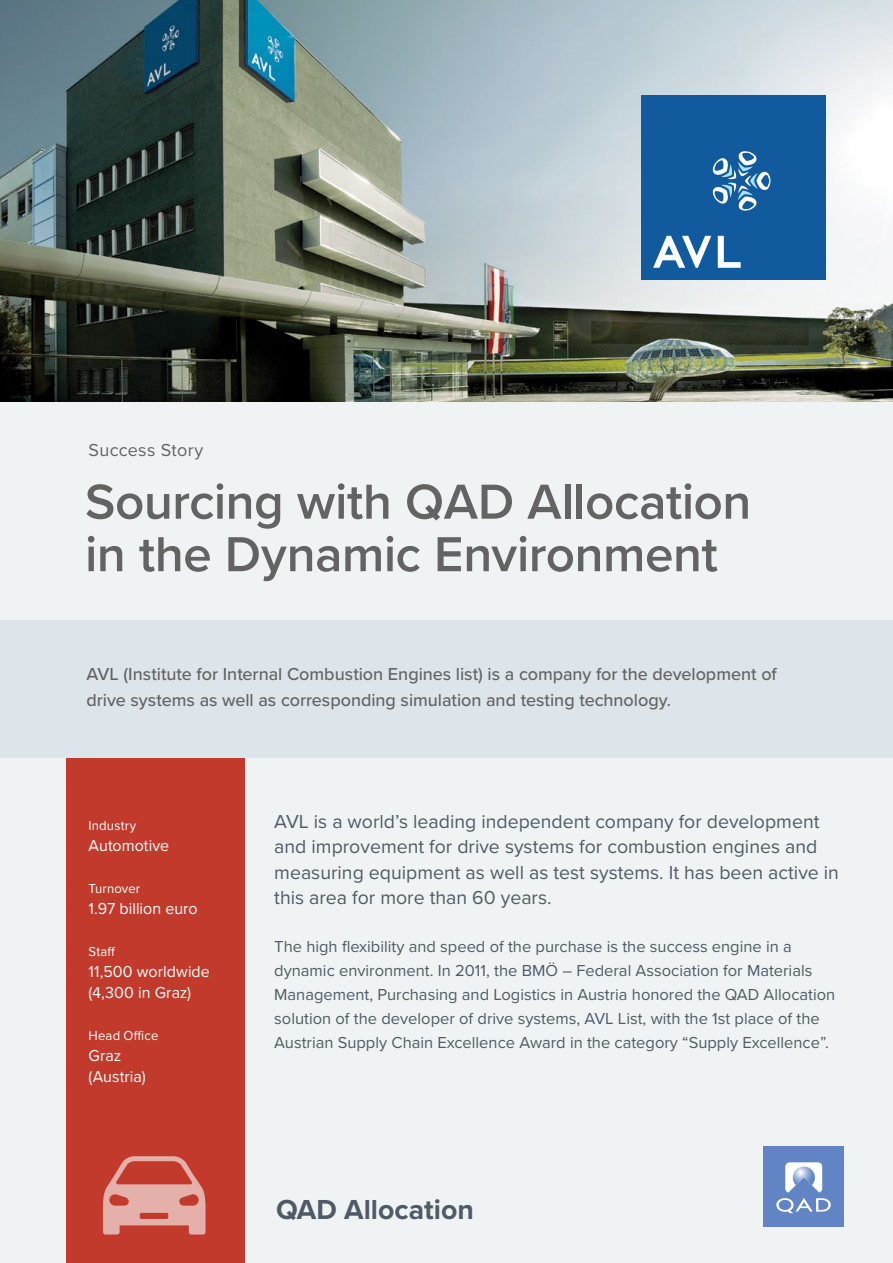
<style>
.page{position:relative;width:893px;height:1263px;background:#f0f3f3}
.page>*{position:absolute;margin:0;border:0;box-sizing:border-box;transform-origin:0 0}
.t1{font:600 51px/52.5px "Proxima Nova";letter-spacing:-.01em;color:#636363}
.BODY{font:700 28.5px "Proxima Nova";color:#4e5b67}
.BODY-2{font:19.5px/25.5px "Proxima Nova";color:#4e5b67}
.t2{font:500 18px/25.5px "Proxima Nova";color:#636363}
.t3{font:18px "Proxima Nova";letter-spacing:.02em;color:#636363}
.BODY-3{font:16.5px/24px "Proxima Nova";color:#4e5b67}
.t4{font:16.5px/21px "Proxima Nova";letter-spacing:.005em;color:#fff}
.t5{font:13.5px "Proxima Nova";letter-spacing:.01em;color:#fff}
</style>
<div class="page">
<div style="left:66px;top:737px;width:178px;height:526px;background:#c13a2b"></div>
<svg style="left:103px;top:1156px;width:103px;height:78px"></svg>
<div style="left:0;top:620px;width:893px;height:137px;background:#dde5eb"></div>
<img style="left:0;top:0;width:893px;height:402px">
<div style="left:641px;top:95px;width:184px;height:185px;background:#125a9e"></div>
<svg style="left:653px;top:236px;width:88px;height:32px"></svg>
<svg style="left:712px;top:151px;width:58px;height:60px"></svg>
<div style="left:763px;top:1146px;width:81px;height:81px;background:#6185c4"></div>
<svg style="left:785px;top:1162px;width:37px;height:30px"></svg>
<svg style="left:776px;top:1198px;width:55px;height:15px"></svg>
<p class="t3" style="left:89px;top:439px;width:116px">Success Story</p>
<p class="t1" style="left:85px;top:474px;width:668px">Sourcing with QAD Allocation in the Dynamic Environment</p>
<p class="t2" style="left:86px;top:661px;width:692px">AVL (Institute for Internal Combustion Engines list) is a company for the development of drive systems as well as corresponding simulation and testing technology.</p>
<p class="t5" style="left:89px;top:818px;width:49px">Industry</p>
<p class="t4" style="left:89px;top:836px;width:82px">Automotive</p>
<p class="t5" style="left:89px;top:881px;width:53px">Turnover</p>
<p class="t4" style="left:89px;top:899px;width:111px">1.97 billion euro</p>
<p class="t5" style="left:89px;top:944px;width:28px">Staff</p>
<p class="t4" style="left:89px;top:962px;width:123px">11,500 worldwide</p>
<p class="t4" style="left:89px;top:983px;width:104px">(4,300 in Graz)</p>
<p class="t5" style="left:89px;top:1028px;width:71px">Head Office</p>
<p class="t4" style="left:89px;top:1046px;width:59px">Graz (Austria)</p>
<p class="BODY-2" style="left:274px;top:809px;width:566px">AVL is a world’s leading independent company for development and improvement for drive systems for combustion engines and measuring equipment as well as test systems. It has been active in this area for more than 60 years.</p>
<p class="BODY-3" style="left:274px;top:935px;width:563px">The high flexibility and speed of the purchase is the success engine in a dynamic environment. In 2011, the BMÖ – Federal Association for Materials Management, Purchasing and Logistics in Austria honored the QAD Allocation solution of the developer of drive systems, AVL List, with the 1st place of the Austrian Supply Chain Excellence Award in the category “Supply Excellence”.</p>
<p class="BODY" style="left:276px;top:1192px;width:199px">QAD Allocation</p>
</div>
